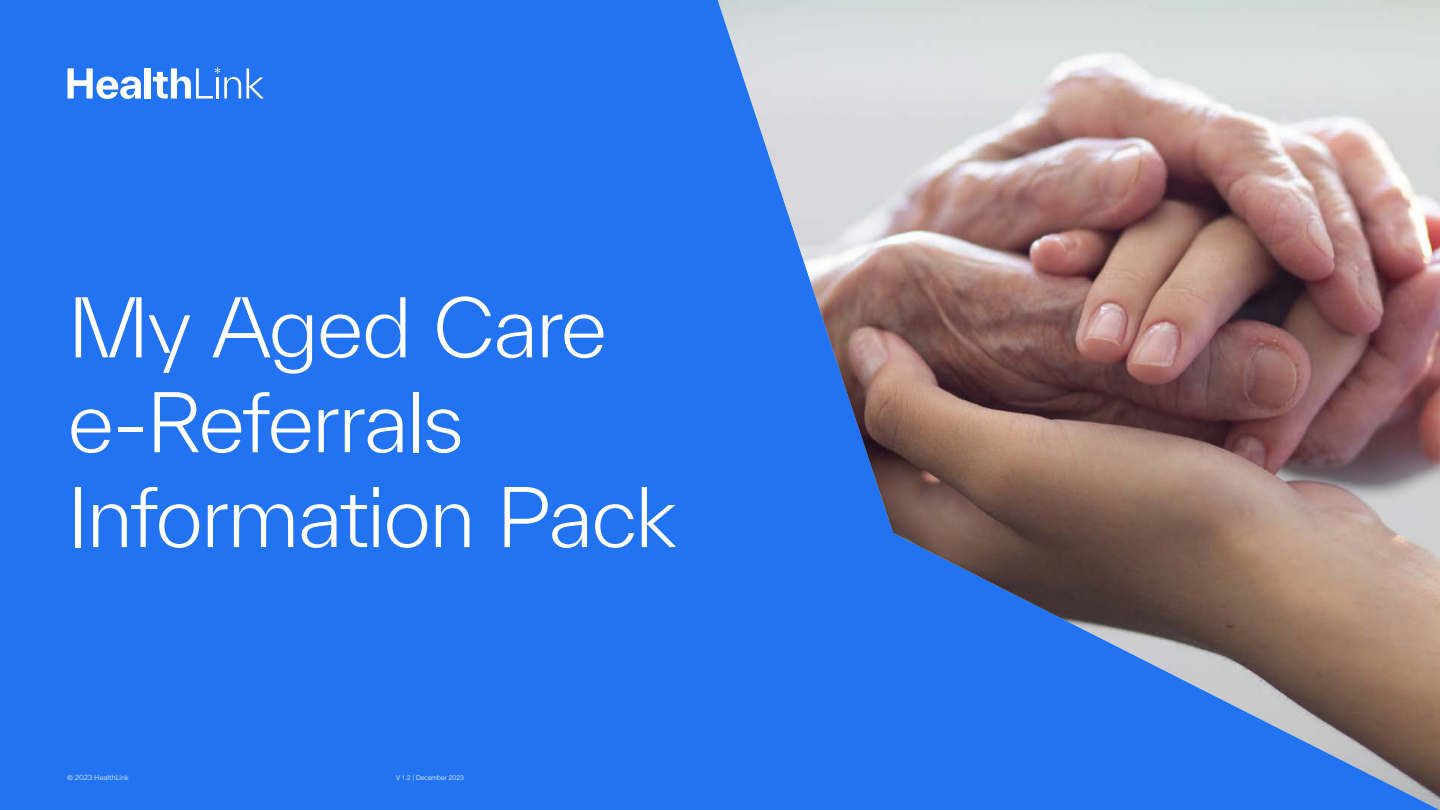
<style>
.page{position:relative;width:1440px;height:810px;background:#2273f2}
.page>*{position:absolute;margin:0;border:0;box-sizing:border-box;transform-origin:0 0}
.t1{font:300 79.05px/94.9px "TWK Everett";letter-spacing:-.025em;color:#fff}
.t2{font:300 6.75px "Helvetica Neue";letter-spacing:.015em;color:#fff}
.t3{font:300 6.75px "TWK Everett";letter-spacing:.005em;color:#fff}
.s1{font-family:"Helvetica Neue"}
</style>
<div class="page">
<img style="left:718px;top:0;width:722px;height:810px">
<svg style="left:68px;top:68px;width:73px;height:31px"></svg>
<div style="left:145px;top:68px;width:6px;height:31px;background:#fff"></div>
<svg style="left:247px;top:68px;width:17px;height:31px"></svg>
<svg style="left:153px;top:68px;width:88px;height:31px"></svg>
<p class="t1" style="left:68px;top:280px;width:610px">My Aged Care e-Referrals<br>Information Pack</p>
<p class="t3" style="left:68px;top:773px;width:63px"><span class="s1">©</span> 2023 HealthLink</p>
<p class="t2" style="left:396px;top:772px;width:69px">V 1.2 | December 2023</p>
</div>
